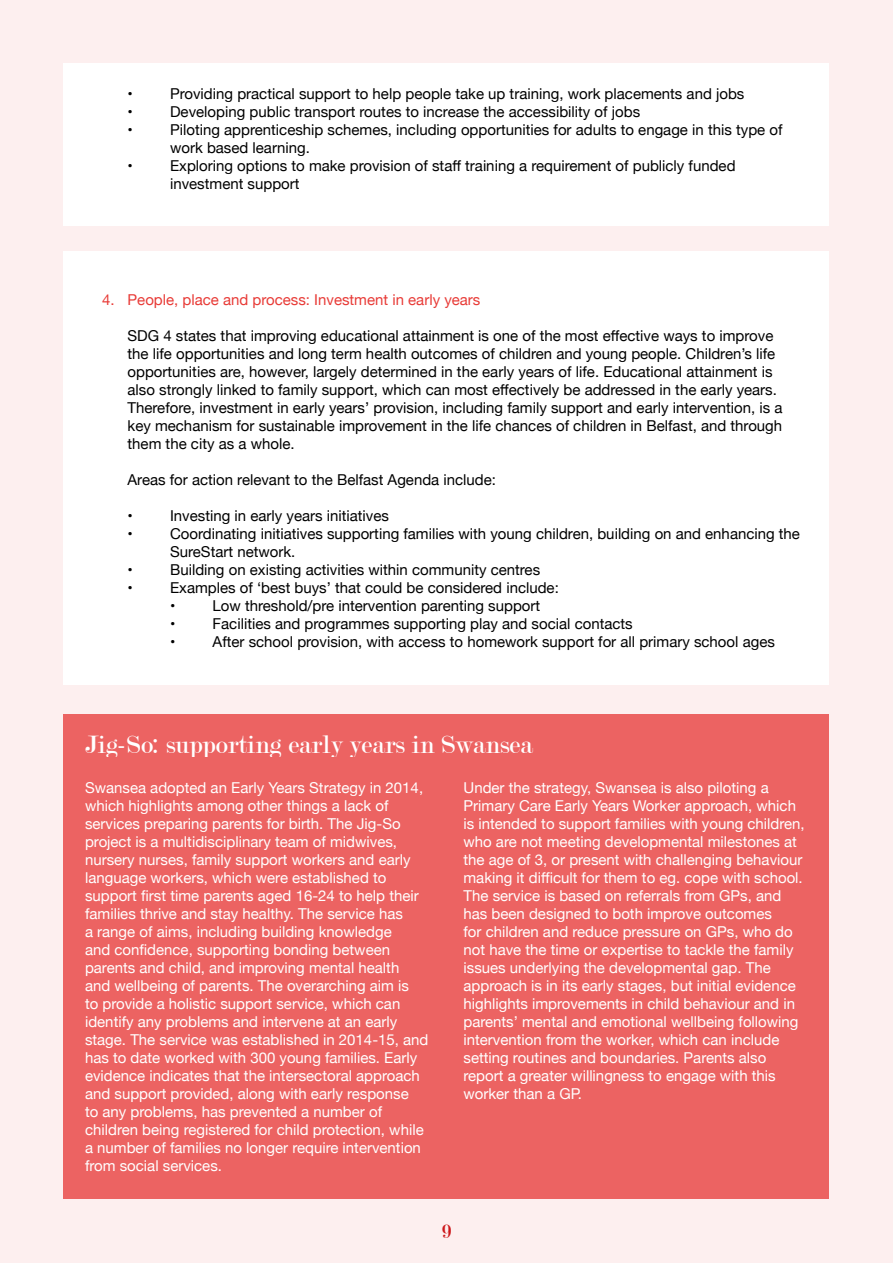
<style>
.page{position:relative;width:893px;height:1263px;background:#fdefef}
.page>*{position:absolute;margin:0;border:0;box-sizing:border-box;transform-origin:0 0}
.t1{font:27px "Modern";color:#fff}
.t2{font:21px "Modern";color:#cd171a}
.t3{font:15px/18px "Helvetica Neue";color:#fff}
.t4{font:15px/18px "Helvetica Neue";color:#000}
.t5{font:15px "Helvetica Neue";color:#e83b37}
</style>
<div class="page">
<div style="left:64px;top:714px;width:765px;height:77px;background:#ec6362"></div>
<div style="left:64px;top:758px;width:765px;height:441px;background:#ec6362"></div>
<div style="left:64px;top:64px;width:765px;height:162px;background:#fff"></div>
<div style="left:64px;top:251px;width:765px;height:433px;background:#fff"></div>
<p class="t4" style="left:128px;top:86px;width:7px">•</p>
<p class="t4" style="left:170px;top:86px;width:576px">Providing practical support to help people take up training, work placements and jobs</p>
<p class="t4" style="left:128px;top:104px;width:7px">•</p>
<p class="t4" style="left:170px;top:104px;width:472px">Developing public transport routes to increase the accessibility of jobs</p>
<p class="t4" style="left:128px;top:122px;width:7px">•</p>
<p class="t4" style="left:170px;top:122px;width:614px">Piloting apprenticeship schemes, including opportunities for adults to engage in this type of work based learning.</p>
<p class="t4" style="left:128px;top:158px;width:7px">•</p>
<p class="t4" style="left:170px;top:158px;width:567px">Exploring options to make provision of staff training a requirement of publicly funded investment support</p>
<p class="t5" style="left:102px;top:289px;width:380px">4. People, place and process: Investment in early years</p>
<p class="t4" style="left:128px;top:327px;width:656px">SDG 4 states that improving educational attainment is one of the most effective ways to improve the life opportunities and long term health outcomes of children and young people. Children’s life opportunities are, however, largely determined in the early years of life. Educational attainment is also strongly linked to family support, which can most effectively be addressed in the early years.<br>Therefore, investment in early years’ provision, including family support and early intervention, is a key mechanism for sustainable improvement in the life chances of children in Belfast, and through them the city as a whole.</p>
<p class="t4" style="left:128px;top:471px;width:370px">Areas for action relevant to the Belfast Agenda include:</p>
<p class="t4" style="left:128px;top:507px;width:7px">•</p>
<p class="t4" style="left:170px;top:507px;width:220px">Investing in early years initiatives</p>
<p class="t4" style="left:128px;top:525px;width:7px">•</p>
<p class="t4" style="left:170px;top:525px;width:631px">Coordinating initiatives supporting families with young children, building on and enhancing the<br>SureStart network.</p>
<p class="t4" style="left:128px;top:561px;width:7px">•</p>
<p class="t4" style="left:170px;top:561px;width:372px">Building on existing activities within community centres</p>
<p class="t4" style="left:128px;top:579px;width:7px">•</p>
<p class="t4" style="left:170px;top:579px;width:390px">Examples of ‘best buys’ that could be considered include: •</p>
<p class="t4" style="left:213px;top:597px;width:329px">Low threshold/pre intervention parenting support</p>
<p class="t4" style="left:170px;top:615px;width:7px">•</p>
<p class="t4" style="left:213px;top:615px;width:422px">Facilities and programmes supporting play and social contacts</p>
<p class="t4" style="left:170px;top:633px;width:7px">•</p>
<p class="t4" style="left:213px;top:633px;width:564px">After school provision, with access to homework support for all primary school ages</p>
<h1 class="t1" style="left:85px;top:731px;width:449px">Jig-So: supporting early years in Swansea</h1>
<p class="t3" style="left:85px;top:780px;width:345px">Swansea adopted an Early Years Strategy in 2014, which highlights among other things a lack of services preparing parents for birth. The Jig-So project is a multidisciplinary team of midwives, nursery nurses, family support workers and early language workers, which were established to support first time parents aged 16-24 to help their families thrive and stay healthy. The service has<br>a range of aims, including building knowledge<br>and confidence, supporting bonding between parents and child, and improving mental health<br>and wellbeing of parents. The overarching aim is<br>to provide a holistic support service, which can identify any problems and intervene at an early stage. The service was established in 2014-15, and has to date worked with 300 young families. Early evidence indicates that the intersectoral approach and support provided, along with early response<br>to any problems, has prevented a number of children being registered for child protection, while a number of families no longer require intervention from social services.</p>
<p class="t3" style="left:463px;top:780px;width:343px">Under the strategy, Swansea is also piloting a Primary Care Early Years Worker approach, which is intended to support families with young children, who are not meeting developmental milestones at the age of 3, or present with challenging behaviour making it difficult for them to eg. cope with school.<br>The service is based on referrals from GPs, and has been designed to both improve outcomes<br>for children and reduce pressure on GPs, who do not have the time or expertise to tackle the family issues underlying the developmental gap. The approach is in its early stages, but initial evidence highlights improvements in child behaviour and in parents’ mental and emotional wellbeing following intervention from the worker, which can include setting routines and boundaries. Parents also report a greater willingness to engage with this worker than a GP.</p>
<h2 class="t2" style="left:442px;top:1221px;width:11px">9</h2>
</div>
